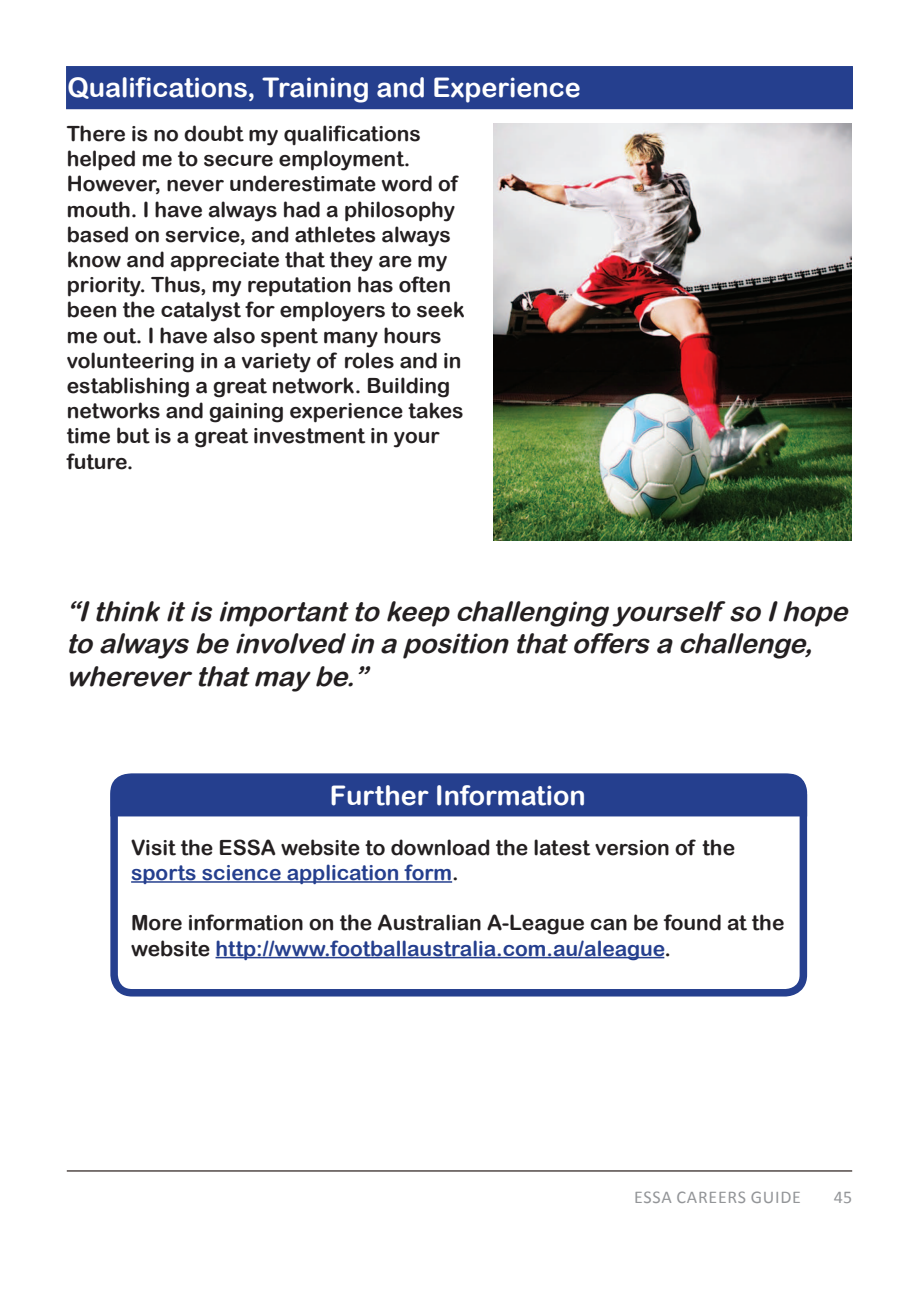
<style>
.page{position:relative;width:919px;height:1289px;background:#fff}
.page>*{position:absolute;margin:0;border:0;box-sizing:border-box;transform-origin:0 0}
.t1{font:italic 27px/32.4px "Arial Rounded MT Bold";color:#231f20}
.t2{font:27px "Arial Rounded MT Bold";color:#fff}
.t3{font:21px/25.2px "Arial Rounded MT Bold";color:#231f20}
.t4{font:18px "Calibri";letter-spacing:.04em;color:#939598}
.s1{color:#253f8e}
</style>
<div class="page">
<div style="left:67px;top:67px;width:785px;height:41px;background:#253f8e"></div>
<div style="left:66px;top:66px;width:786px;height:43px;border:2px solid #253f8e"></div>
<hr style="left:67px;top:1170px;width:785px;height:1px;background:#524a47">
<div style="left:110px;top:773px;width:697px;height:223px;border:8px solid #253f8e;border-radius:18px"></div>
<div style="left:110px;top:773px;width:697px;height:44px;background:#253f8e"></div>
<hr style="left:131px;top:881px;width:321px;height:1px;background:#253f8e">
<hr style="left:215px;top:956px;width:449px;height:2px;background:#253f8e">
<img style="left:493px;top:123px;width:358px;height:417px">
<p class="t2" style="left:68px;top:72px;width:515px">Qualifications, Training and Experience</p>
<p class="t3" style="left:67px;top:121px;width:399px">There is no doubt my qualifications helped me to secure employment.<br>However, never underestimate word of mouth. I have always had a philosophy based on service, and athletes always know and appreciate that they are my priority. Thus, my reputation has often been the catalyst for employers to seek me out. I have also spent many hours volunteering in a variety of roles and in establishing a great network. Building networks and gaining experience takes time but is a great investment in your future.</p>
<p class="t1" style="left:66px;top:595px;width:791px">“Ithinkitisimportantto keep challenging yourself so Ihope to alwaysbe involved in a position thatoffersa challenge, whereverthatmaybe.”</p>
<p class="t2" style="left:330px;top:779px;width:257px">Further Information</p>
<p class="t3" style="left:131px;top:834px;width:605px">Visit the ESSA website to download the latest version of the <span class="s1">sports science application form</span>.</p>
<p class="t3" style="left:131px;top:910px;width:654px">More information on the Australian A-League can be found at the website <span class="s1">http://www.footballaustralia.com.au/aleague</span>.</p>
<p class="t4" style="left:634px;top:1185px;width:166px">ESSA CAREERS GUIDE</p>
<p class="t4" style="left:833px;top:1185px;width:20px">45</p>
</div>
